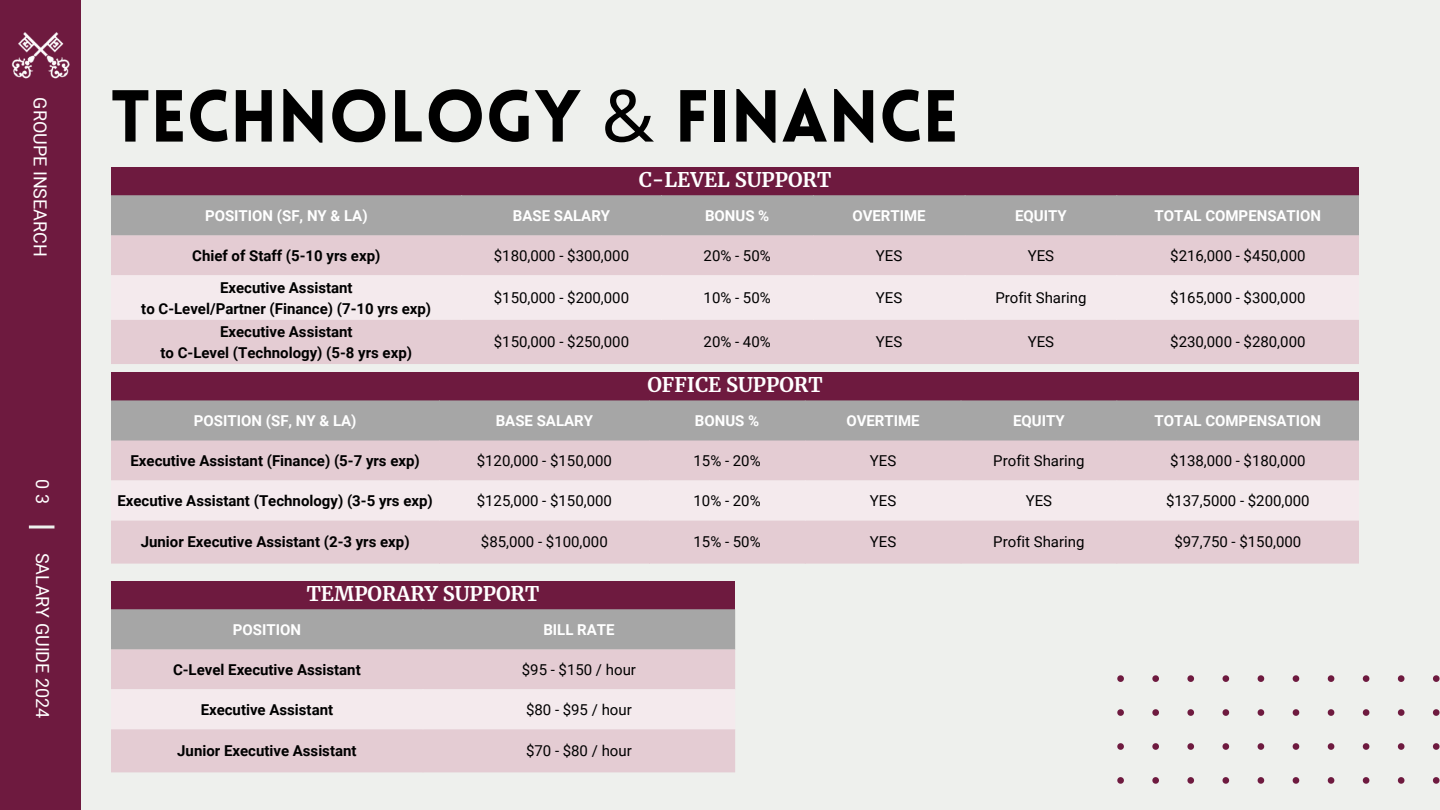
<style>
.page{position:relative;width:1440px;height:810px;background:#eef0ed}
.page>*{position:absolute;margin:0;border:0;box-sizing:border-box;transform-origin:0 0}
.t1{font:900 72px "Lovelo";color:#000}
.t2{font:700 20px "Merriweather";color:#fff}
.t3{font:18px "Roboto";color:#fff}
.t4{font:15px "Roboto";color:#000}
.t5{font:700 15px "Roboto";color:#000}
.t6{font:700 15px "Roboto";color:#fff}
.s1{font-family:"Noto Sans";font-weight:400}
</style>
<div class="page">
<div style="left:0;top:0;width:81px;height:810px;background:#6e1a3f"></div>
<img style="left:11px;top:32px;width:59px;height:47px">
<hr style="left:29px;top:525px;width:25px;height:3px;background:#eef0ed">
<div style="left:111px;top:167px;width:1248px;height:29px;background:#6e1a3f"></div>
<div style="left:111px;top:195px;width:1248px;height:40px;background:#a6a6a6"></div>
<div style="left:111px;top:235px;width:1248px;height:129px;background:#e4ccd3"></div>
<svg style="left:111px;top:275px;width:1248px;height:45px"></svg>
<div style="left:111px;top:372px;width:1248px;height:29px;background:#6e1a3f"></div>
<div style="left:111px;top:400px;width:1248px;height:41px;background:#a6a6a6"></div>
<div style="left:111px;top:441px;width:1248px;height:123px;background:#e4ccd3"></div>
<svg style="left:111px;top:480px;width:1248px;height:41px"></svg>
<div style="left:111px;top:581px;width:624px;height:29px;background:#6e1a3f"></div>
<div style="left:111px;top:609px;width:624px;height:40px;background:#a6a6a6"></div>
<div style="left:111px;top:649px;width:624px;height:123px;background:#e4ccd3"></div>
<svg style="left:111px;top:689px;width:624px;height:40px"></svg>
<svg style="left:1117px;top:675px;width:323px;height:109px"></svg>
<p class="t3" style="left:51px;top:97px;width:161px;rotate:90deg">GROUPE INSEARCH</p>
<p class="t3" style="left:53px;top:479px;width:27px;rotate:90deg">0 3</p>
<p class="t3" style="left:53px;top:553px;width:167px;rotate:90deg">SALARY GUIDE 2024</p>
<p class="t1" style="left:111px;top:88px;width:849px">TECHNOLOGY <span class="s1">&amp;</span> FINANCE</p>
<p class="t2" style="left:639px;top:167px;width:194px">C-LEVEL SUPPORT</p>
<p class="t6" style="left:205px;top:207px;width:164px">POSITION (SF, NY &amp; LA)</p>
<p class="t6" style="left:513px;top:207px;width:99px">BASE SALARY</p>
<p class="t6" style="left:705px;top:207px;width:66px">BONUS %</p>
<p class="t6" style="left:852px;top:207px;width:75px">OVERTIME</p>
<p class="t6" style="left:1015px;top:207px;width:53px">EQUITY</p>
<p class="t6" style="left:1155px;top:207px;width:168px">TOTAL COMPENSATION</p>
<p class="t5" style="left:192px;top:247px;width:190px">Chief of Staff (5-10 yrs exp)</p>
<p class="t4" style="left:494px;top:247px;width:137px">$180,000 - $300,000</p>
<p class="t4" style="left:704px;top:247px;width:69px">20% - 50%</p>
<p class="t4" style="left:876px;top:247px;width:28px">YES</p>
<p class="t4" style="left:1028px;top:247px;width:28px">YES</p>
<p class="t4" style="left:1170px;top:247px;width:137px">$216,000 - $450,000</p>
<p class="t5" style="left:220px;top:279px;width:134px">Executive Assistant</p>
<p class="t5" style="left:141px;top:300px;width:291px">to C-Level/Partner (Finance) (7-10 yrs exp)</p>
<p class="t4" style="left:494px;top:289px;width:137px">$150,000 - $200,000</p>
<p class="t4" style="left:704px;top:289px;width:69px">10% - 50%</p>
<p class="t4" style="left:876px;top:289px;width:28px">YES</p>
<p class="t4" style="left:995px;top:289px;width:93px">Profit Sharing</p>
<p class="t4" style="left:1170px;top:289px;width:137px">$165,000 - $300,000</p>
<p class="t5" style="left:220px;top:323px;width:134px">Executive Assistant</p>
<p class="t5" style="left:161px;top:344px;width:253px">to C-Level (Technology) (5-8 yrs exp)</p>
<p class="t4" style="left:494px;top:333px;width:137px">$150,000 - $250,000</p>
<p class="t4" style="left:704px;top:333px;width:69px">20% - 40%</p>
<p class="t4" style="left:876px;top:333px;width:28px">YES</p>
<p class="t4" style="left:1028px;top:333px;width:28px">YES</p>
<p class="t4" style="left:1170px;top:333px;width:137px">$230,000 - $280,000</p>
<p class="t2" style="left:647px;top:373px;width:177px">OFFICE SUPPORT</p>
<p class="t6" style="left:194px;top:412px;width:164px">POSITION (SF, NY &amp; LA)</p>
<p class="t6" style="left:496px;top:412px;width:99px">BASE SALARY</p>
<p class="t6" style="left:695px;top:412px;width:66px">BONUS %</p>
<p class="t6" style="left:846px;top:412px;width:75px">OVERTIME</p>
<p class="t6" style="left:1013px;top:412px;width:53px">EQUITY</p>
<p class="t6" style="left:1155px;top:412px;width:168px">TOTAL COMPENSATION</p>
<p class="t5" style="left:131px;top:452px;width:291px">Executive Assistant (Finance) (5-7 yrs exp)</p>
<p class="t4" style="left:477px;top:452px;width:137px">$120,000 - $150,000</p>
<p class="t4" style="left:694px;top:452px;width:69px">15% - 20%</p>
<p class="t4" style="left:870px;top:452px;width:28px">YES</p>
<p class="t4" style="left:993px;top:452px;width:93px">Profit Sharing</p>
<p class="t4" style="left:1170px;top:452px;width:137px">$138,000 - $180,000</p>
<p class="t5" style="left:118px;top:492px;width:317px">Executive Assistant (Technology) (3-5 yrs exp)</p>
<p class="t4" style="left:477px;top:492px;width:137px">$125,000 - $150,000</p>
<p class="t4" style="left:694px;top:492px;width:69px">10% - 20%</p>
<p class="t4" style="left:870px;top:492px;width:28px">YES</p>
<p class="t4" style="left:1026px;top:492px;width:28px">YES</p>
<p class="t4" style="left:1166px;top:492px;width:145px">$137,5000 - $200,000</p>
<p class="t5" style="left:141px;top:533px;width:270px">Junior Executive Assistant (2-3 yrs exp)</p>
<p class="t4" style="left:481px;top:533px;width:128px">$85,000 - $100,000</p>
<p class="t4" style="left:694px;top:533px;width:69px">15% - 50%</p>
<p class="t4" style="left:870px;top:533px;width:28px">YES</p>
<p class="t4" style="left:993px;top:533px;width:93px">Profit Sharing</p>
<p class="t4" style="left:1174px;top:533px;width:128px">$97,750 - $150,000</p>
<p class="t2" style="left:307px;top:581px;width:234px">TEMPORARY SUPPORT</p>
<p class="t6" style="left:233px;top:621px;width:70px">POSITION</p>
<p class="t6" style="left:543px;top:621px;width:73px">BILL RATE</p>
<p class="t5" style="left:173px;top:661px;width:189px">C-Level Executive Assistant</p>
<p class="t4" style="left:522px;top:661px;width:116px">$95 - $150 / hour</p>
<p class="t5" style="left:201px;top:701px;width:134px">Executive Assistant</p>
<p class="t4" style="left:526px;top:701px;width:107px">$80 - $95 / hour</p>
<p class="t5" style="left:177px;top:742px;width:181px">Junior Executive Assistant</p>
<p class="t4" style="left:526px;top:742px;width:107px">$70 - $80 / hour</p>
</div>
